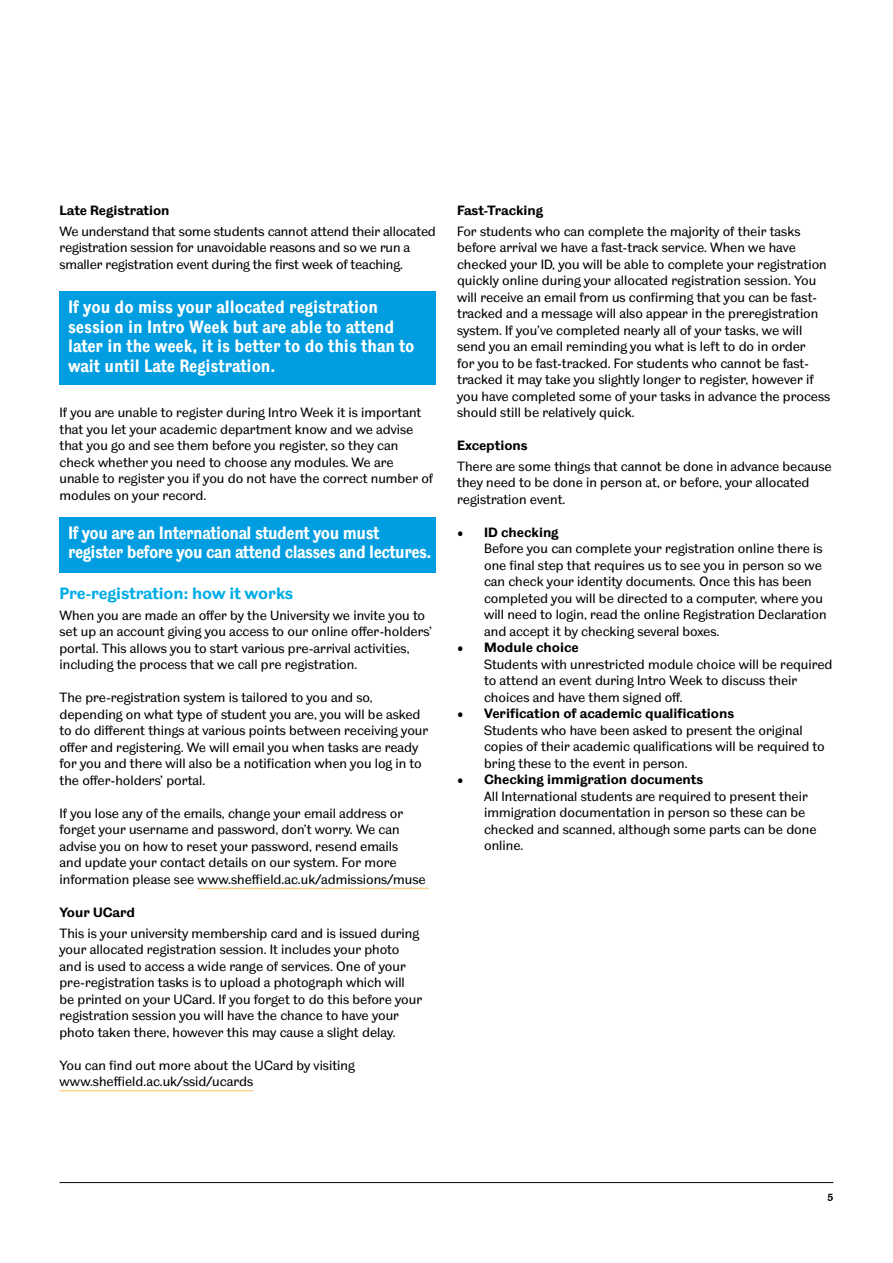
<style>
.page{position:relative;width:893px;height:1263px;background:#fff}
.page>*{position:absolute;margin:0;border:0;box-sizing:border-box;transform-origin:0 0}
.t1{font:700 18px/19.5px "TUOS Pro Blake Condensed";color:#fff}
.t2{font:700 18px/19.5px "TUOS Pro Blake Condensed";letter-spacing:-.025em;color:#fff}
.t3{font:700 16.5px "TUOS Pro Blake";letter-spacing:-.01em;color:#00ace5}
.t4{font:13.5px/16.5px "TUOS Pro Blake";color:#000}
.t5{font:700 13.5px "TUOS Pro Blake";color:#000}
.t6{font:700 10.5px "TUOS Pro Blake";color:#000}
</style>
<div class="page">
<hr style="left:60px;top:1182px;width:773px;height:1px;background:#000">
<hr style="left:198px;top:888px;width:231px;height:1px;background:#fcd28f">
<hr style="left:60px;top:1090px;width:193px;height:1px;background:#fcd28f">
<div style="left:60px;top:291px;width:376px;height:94px;background:#009ee0"></div>
<div style="left:60px;top:517px;width:376px;height:55px;background:#009ee0"></div>
<p class="t5" style="left:60px;top:202px;width:112px">Late Registration</p>
<p class="t4" style="left:60px;top:222px;width:378px">We understand that some students cannot attend their allocated registration session for unavoidable reasons and so we run a smaller registration event during the first week of teaching.</p>
<h1 class="t1" style="left:68px;top:297px;width:348px">If you do miss your allocated registration session in Intro Week but are able to attend later in the week, it is better to do this than to wait until Late Registration.</h1>
<p class="t4" style="left:60px;top:404px;width:375px">If you are unable to register during Intro Week it is important that you let your academic department know and we advise that you go and see them before you register, so they can check whether you need to choose any modules. We are unable to register you if you do not have the correct number of modules on your record.</p>
<h1 class="t2" style="left:68px;top:522px;width:365px">If you are an International student you must register before you can attend classes and lectures.</h1>
<p class="t3" style="left:60px;top:583px;width:235px">Pre-registration: how it works</p>
<p class="t4" style="left:60px;top:607px;width:374px">When you are made an offer by the University we invite you to set up an account giving you access to our online offer-holders’ portal. This allows you to start various pre-arrival activities, including the process that we call pre registration.</p>
<p class="t4" style="left:60px;top:689px;width:370px">The pre-registration system is tailored to you and so, depending on what type of student you are, you will be asked to do different things at various points between receiving your offer and registering. We will email you when tasks are ready for you and there will also be a notification when you log in to the offer-holders’ portal.</p>
<p class="t4" style="left:60px;top:805px;width:368px">If you lose any of the emails, change your email address or forget your username and password, don’t worry. We can advise you on how to reset your password, resend emails<br>and update your contact details on our system. For more information please see www.sheffield.ac.uk/admissions/muse</p>
<p class="t5" style="left:60px;top:904px;width:77px">Your UCard</p>
<p class="t4" style="left:60px;top:924px;width:364px">This is your university membership card and is issued during your allocated registration session. It includes your photo and is used to access a wide range of services. One of your pre-registration tasks is to upload a photograph which will be printed on your UCard. If you forget to do this before your registration session you will have the chance to have your photo taken there, however this may cause a slight delay.</p>
<p class="t4" style="left:60px;top:1056px;width:297px">You can find out more about the UCard by visiting www.sheffield.ac.uk/ssid/ucards</p>
<p class="t5" style="left:457px;top:202px;width:88px">Fast-Tracking</p>
<p class="t4" style="left:457px;top:222px;width:375px">For students who can complete the majority of their tasks before arrival we have a fast-track service. When we have checked your ID, you will be able to complete your registration quickly online during your allocated registration session. You will receive an email from us confirming that you can be fast&shy;tracked and a message will also appear in the preregistration system. If you’ve completed nearly all of your tasks, we will send you an email reminding you what is left to do in order<br>for you to be fast-tracked. For students who cannot be fast&shy;tracked it may take you slightly longer to register, however if you have completed some of your tasks in advance the process should still be relatively quick.</p>
<p class="t5" style="left:457px;top:437px;width:72px">Exceptions</p>
<p class="t4" style="left:457px;top:458px;width:376px">There are some things that cannot be done in advance because they need to be done in person at, or before, your allocated registration event.</p>
<p class="t5" style="left:457px;top:524px;width:103px">• ID checking</p>
<p class="t4" style="left:484px;top:540px;width:344px">Before you can complete your registration online there is one final step that requires us to see you in person so we can check your identity documents. Once this has been completed you will be directed to a computer, where you will need to login, read the online Registration Declaration and accept it by checking several boxes.</p>
<p class="t5" style="left:457px;top:639px;width:123px">• Module choice</p>
<p class="t4" style="left:484px;top:655px;width:350px">Students with unrestricted module choice will be required to attend an event during Intro Week to discuss their choices and have them signed off.</p>
<p class="t5" style="left:457px;top:705px;width:279px">• Verification of academic qualifications</p>
<p class="t4" style="left:484px;top:721px;width:342px">Students who have been asked to present the original copies of their academic qualifications will be required to bring these to the event in person.</p>
<p class="t5" style="left:457px;top:771px;width:248px">• Checking immigration documents</p>
<p class="t4" style="left:484px;top:787px;width:334px">All International students are required to present their immigration documentation in person so these can be checked and scanned, although some parts can be done online.</p>
<p class="t6" style="left:828px;top:1188px;width:7px">5</p>
</div>
